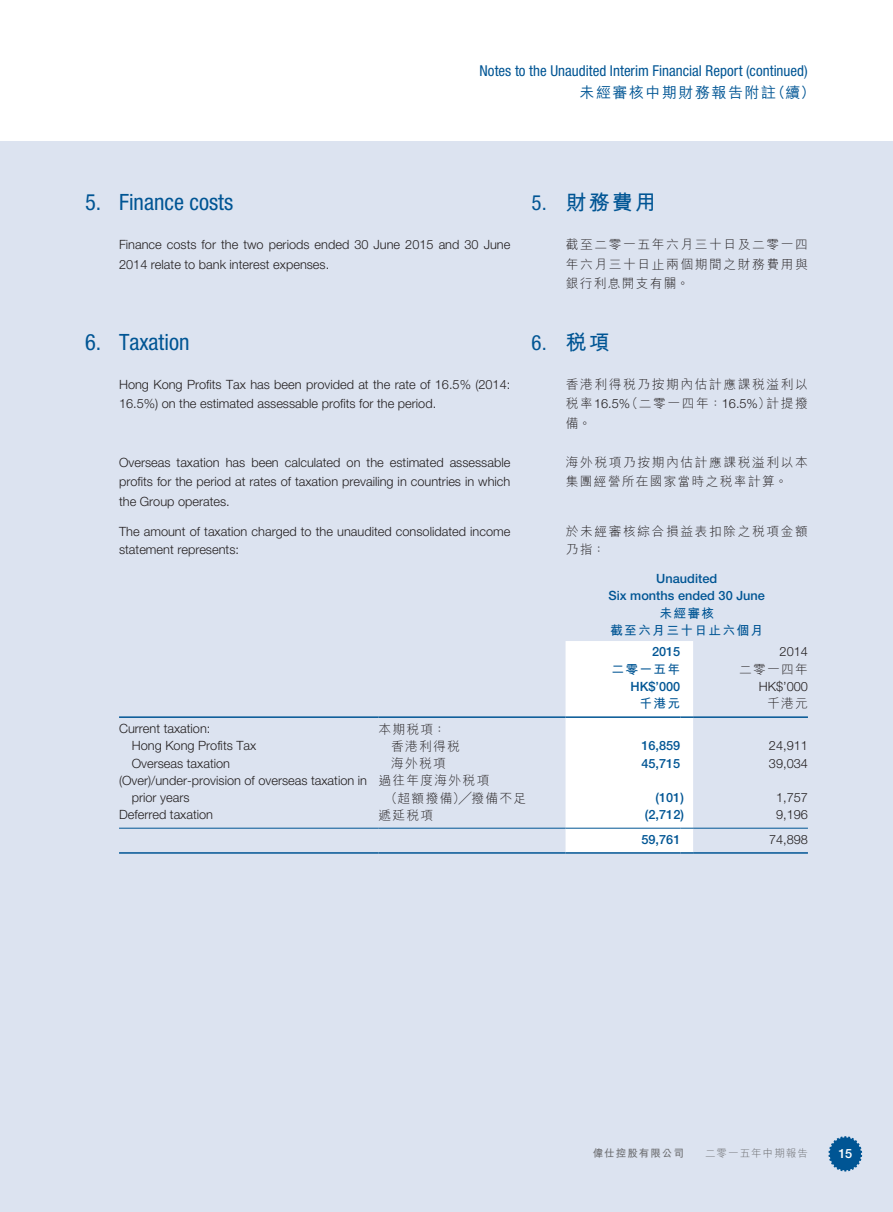
<style>
.page{position:relative;width:893px;height:1212px;background:#dce3f0}
.page>*{position:absolute;margin:0;border:0;box-sizing:border-box;transform-origin:0 0}
.t1{font:condensed 22.5px "Helvetica Neue LT Std";color:#005594}
.t2{font:700 21px "M Hei HK";color:#005594}
.t3{font:condensed 21px "Helvetica Neue LT Std";color:#005594}
.t4{font:condensed 15px "Helvetica Neue LT Std";color:#005594}
.t5{font:500 15px "M Hei HK";letter-spacing:.1em;color:#005594}
.t6{font:300 12.75px/19.5px "Helvetica Neue LT Std";color:#231f20}
.t7{font:300 12.75px/19.5px "M Hei HK";letter-spacing:.125em;color:#231f20;text-align:justify}
.t8{font:500 12.75px/17.2px "Helvetica Neue LT Std";color:#005594;text-align:center}
.t9{font:700 12.75px/17.2px "M Hei HK";letter-spacing:.1em;color:#005594;text-align:center}
.t10{font:300 12.75px/17.2px "M Hei HK";letter-spacing:.1em;color:#231f20}
.t11{font:500 12.75px "Helvetica Neue LT Std";color:#fff}
.t12{font:300 10.5px "M Hei HK";letter-spacing:.1em;color:#6c6d70}
.t13{font:700 10.5px "M Hei HK";letter-spacing:.1em;color:#6c6d70}
.s1{font-family:"Helvetica Neue LT Std";font-weight:400;font-stretch:condensed}
.s2{font-family:"M Hei HK";font-weight:700;font-stretch:normal}
.s3{font-family:"Helvetica Neue LT Std"}
</style>
<div class="page">
<svg style="left:828px;top:1136px;width:34px;height:35px"></svg>
<div style="left:0;top:0;width:893px;height:140px;background:#fff"></div>
<hr style="left:119px;top:716px;width:259px;height:2px;background:#005594">
<hr style="left:378px;top:716px;width:188px;height:2px;background:#005594">
<hr style="left:693px;top:716px;width:115px;height:2px;background:#005594">
<hr style="left:119px;top:828px;width:259px;height:1px;background:#005594">
<hr style="left:378px;top:828px;width:188px;height:1px;background:#005594">
<hr style="left:693px;top:828px;width:115px;height:1px;background:#005594">
<hr style="left:119px;top:852px;width:259px;height:2px;background:#005594">
<hr style="left:378px;top:852px;width:188px;height:2px;background:#005594">
<div style="left:566px;top:641px;width:127px;height:213px;background:#fff"></div>
<hr style="left:693px;top:852px;width:115px;height:2px;background:#005594">
<p class="t4" style="left:479px;top:62px;width:330px">Notes to the Unaudited Interim Financial Report (continued)</p>
<p class="t5" style="left:580px;top:82px;width:237px">未經審核中期財務報告附註（續）</p>
<h1 class="t1" style="left:85px;top:189px;width:150px">5. Finance costs</h1>
<p class="t6" style="left:119px;top:234px;width:393px">Finance costs for the two periods ended 30 June 2015 and 30 June<br>2014 relate to bank interest expenses.</p>
<h1 class="t1" style="left:85px;top:329px;width:106px">6. Taxation</h1>
<p class="t6" style="left:119px;top:374px;width:393px">Hong Kong Profits Tax has been provided at the rate of 16.5% (2014:<br>16.5%) on the estimated assessable profits for the period.</p>
<p class="t6" style="left:119px;top:452px;width:393px;text-align:justify">Overseas taxation has been calculated on the estimated assessable profits for the period at rates of taxation prevailing in countries in which the Group operates.</p>
<p class="t6" style="left:119px;top:522px;width:393px;line-height:18px">The amount of taxation charged to the unaudited consolidated income statement represents:</p>
<h2 class="t2" style="left:532px;top:187px;width:126px"><span class="s1">5.</span> 財務費用</h2>
<p class="t7" style="left:566px;top:234px;width:244px">截至二零一五年六月三十日及二零一四年六月三十日止兩個期間之財務費用與銀行利息開支有關。</p>
<h2 class="t3" style="left:532px;top:330px;width:80px">6. <span class="s2">稅項</span></h2>
<p class="t7" style="left:566px;top:374px;width:244px">香港利得稅乃按期內估計應課稅溢利以稅率<span class="s3">16.5%</span>（二零一四年：<span class="s3">16.5%</span>）計提撥備。</p>
<p class="t7" style="left:566px;top:452px;width:244px">海外稅項乃按期內估計應課稅溢利以本集團經營所在國家當時之稅率計算。</p>
<p class="t7" style="left:566px;top:522px;width:244px;line-height:18px">於未經審核綜合損益表扣除之稅項金額乃指：</p>
<p class="t8" style="left:609px;top:569px;width:158px">Unaudited<br>Six months ended 30 June</p>
<p class="t9" style="left:610px;top:603px;width:155px">未經審核<br>截至六月三十日止六個月</p>
<p class="t8" style="left:652px;top:643px;width:30px">2015</p>
<p class="t6" style="left:780px;top:641px;width:30px">2014</p>
<p class="t9" style="left:611px;top:659px;width:70px">二零一五年</p>
<p class="t7" style="left:739px;top:659px;width:70px">二零一四年</p>
<p class="t8" style="left:630px;top:677px;width:51px">HK$’000</p>
<p class="t6" style="left:759px;top:676px;width:51px">HK$’000</p>
<p class="t9" style="left:640px;top:694px;width:42px">千港元</p>
<p class="t7" style="left:767px;top:694px;width:42px">千港元</p>
<p class="t6" style="left:119px;top:718px;width:93px">Current taxation:</p>
<p class="t7" style="left:378px;top:719px;width:69px">本期稅項：</p>
<p class="t6" style="left:132px;top:736px;width:126px">Hong Kong Profits Tax</p>
<p class="t7" style="left:391px;top:736px;width:70px">香港利得稅</p>
<p class="t8" style="left:641px;top:737px;width:40px">16,859</p>
<p class="t6" style="left:769px;top:736px;width:40px">24,911</p>
<p class="t6" style="left:132px;top:753px;width:100px">Overseas taxation</p>
<p class="t7" style="left:391px;top:753px;width:56px">海外稅項</p>
<p class="t8" style="left:641px;top:754px;width:40px">45,715</p>
<p class="t6" style="left:769px;top:753px;width:40px">39,034</p>
<p class="t6" style="left:132px;top:771px;width:237px;line-height:17.2px;text-indent:-13px">(Over)/under-provision of overseas taxation in prior years</p>
<p class="t10" style="left:385px;top:772px;width:143px;text-indent:-6px">過往年度海外稅項<br>（超額撥備）╱撥備不足</p>
<p class="t8" style="left:656px;top:789px;width:30px">(101)</p>
<p class="t6" style="left:776px;top:787px;width:33px">1,757</p>
<p class="t6" style="left:119px;top:805px;width:95px">Deferred taxation</p>
<p class="t7" style="left:378px;top:805px;width:56px">遞延稅項</p>
<p class="t8" style="left:645px;top:806px;width:40px">(2,712)</p>
<p class="t6" style="left:776px;top:805px;width:33px">9,196</p>
<p class="t8" style="left:641px;top:830px;width:40px">59,761</p>
<p class="t6" style="left:769px;top:829px;width:40px">74,898</p>
<p class="t13" style="left:593px;top:1146px;width:93px">偉仕控股有限公司</p>
<p class="t12" style="left:705px;top:1148px;width:104px">二零一五年中期報告</p>
<p class="t11" style="left:838px;top:1146px;width:15px">15</p>
</div>
